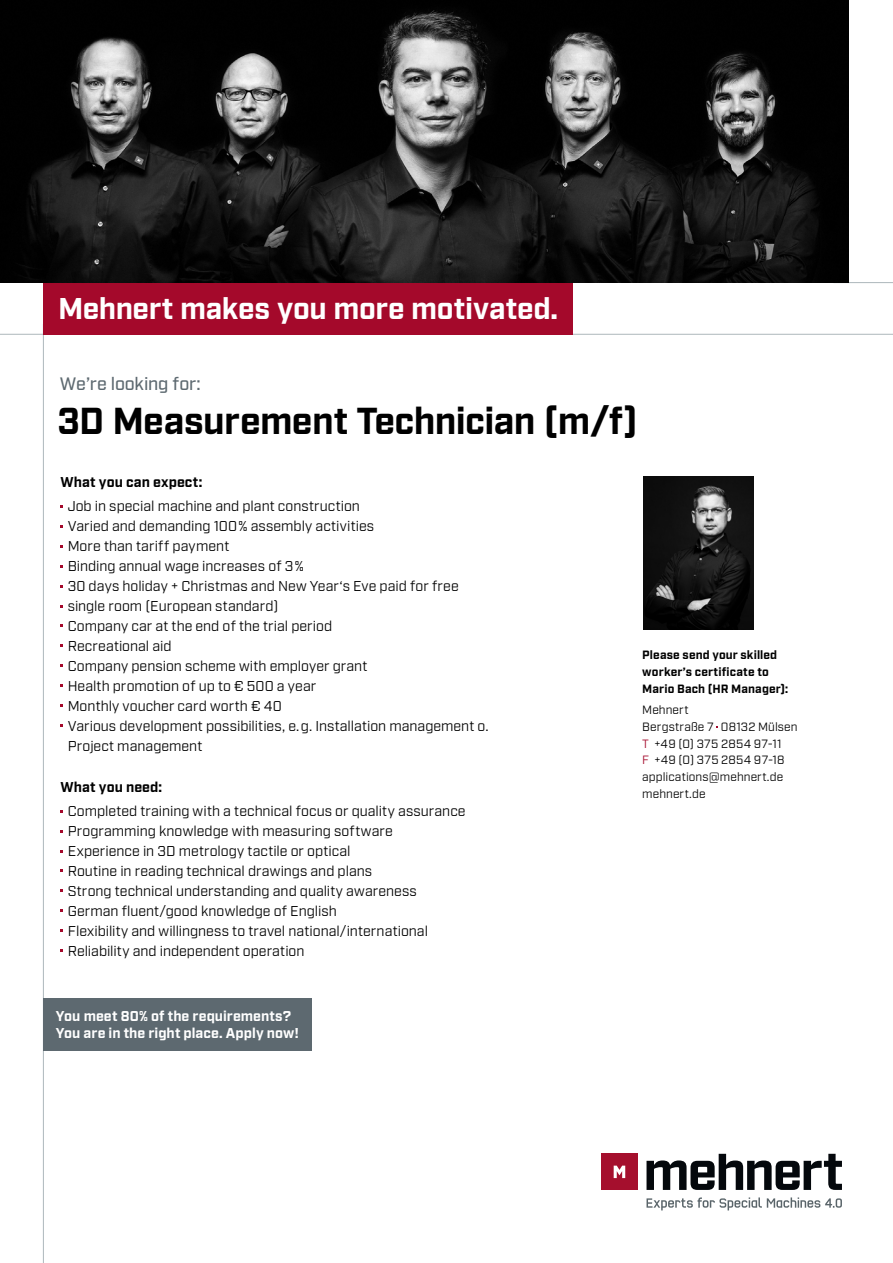
<style>
.page{position:relative;width:893px;height:1263px;background:#fff}
.page>*{position:absolute;margin:0;border:0;box-sizing:border-box;transform-origin:0 0}
.t1{font:700 37.5px "Industry";letter-spacing:-.015em;color:#000}
.t2{font:700 30px "Industry";letter-spacing:-.01em;color:#fff}
.t3{font:500 18px "Industry";letter-spacing:-.015em;color:#5d6970}
.t4{font:14.25px/20px "Industry";color:#000}
.t5{font:700 14.25px/16.2px "Industry";color:#fff}
.t6{font:700 14.25px "Industry";letter-spacing:.005em;color:#000}
.t7{font:12px/16.8px "Industry";letter-spacing:.01em;color:#000}
.t8{font:700 12px/16.8px "Industry";letter-spacing:.01em;color:#000}
.s1{color:#a4092b}
</style>
<div class="page">
<hr style="left:43px;top:324px;width:1px;height:939px;background:#adb7bc">
<hr style="left:0;top:334px;width:893px;height:1px;background:#adb7bc">
<hr style="left:833px;top:282px;width:60px;height:1px;background:#adb7bc">
<div style="left:43px;top:283px;width:530px;height:51px;background:#a4092b"></div>
<div style="left:43px;top:998px;width:268px;height:52px;background:#5d6970"></div>
<div style="left:601px;top:1154px;width:36px;height:36px;background:#a50f2d"></div>
<svg style="left:614px;top:1165px;width:11px;height:13px"></svg>
<svg style="left:646px;top:1154px;width:196px;height:36px"></svg>
<svg style="left:646px;top:1197px;width:196px;height:13px"></svg>
<img style="left:0;top:0;width:848px;height:283px">
<img style="left:643px;top:477px;width:110px;height:152px">
<h2 class="t2" style="left:58px;top:291px;width:502px">Mehnert makes you more motivated.</h2>
<p class="t3" style="left:60px;top:373px;width:142px">We’re looking for:</p>
<h1 class="t1" style="left:57px;top:399px;width:582px">3D Measurement Technician (m/f)</h1>
<p class="t6" style="left:60px;top:474px;width:144px">What you can expect:</p>
<p class="t4" style="left:68px;top:497px;width:423px">Job in special machine and plant construction<br>Varied and demanding 100% assembly activities<br>More than tariff payment<br>Binding annual wage increases of 3%<br>30 days holiday + Christmas and New Year‘s Eve paid for free single room (European standard)<br>Company car at the end of the trial period<br>Recreational aid<br>Company pension scheme with employer grant<br>Health promotion of up to € 500 a year<br>Monthly voucher card worth € 40<br>Various development possibilities, e.g. Installation management o.<br>Project management</p>
<p class="t6" style="left:60px;top:778px;width:104px">What you need:</p>
<p class="t4" style="left:68px;top:801px;width:399px">Completed training with a technical focus or quality assurance Programming knowledge with measuring software Experience in 3D metrology tactile or optical<br>Routine in reading technical drawings and plans<br>Strong technical understanding and quality awareness German fluent/good knowledge of English<br>Flexibility and willingness to travel national/international Reliability and independent operation</p>
<p class="t8" style="left:642px;top:647px;width:148px">Please send your skilled worker’s certificate to<br>Mario Bach (HR Manager):</p>
<p class="t7" style="left:642px;top:702px;width:157px">Mehnert<br>Bergstraße 7 08132 Mülsen<br><span class="s1">T</span> +49 (0) 375 2854 97-11<br><span class="s1">F</span> +49 (0) 375 2854 97-18 applications@mehnert.de mehnert.de</p>
<p class="t5" style="left:56px;top:1009px;width:244px">You meet 80% of the requirements?<br>You are in the right place. Apply now!</p>
</div>
